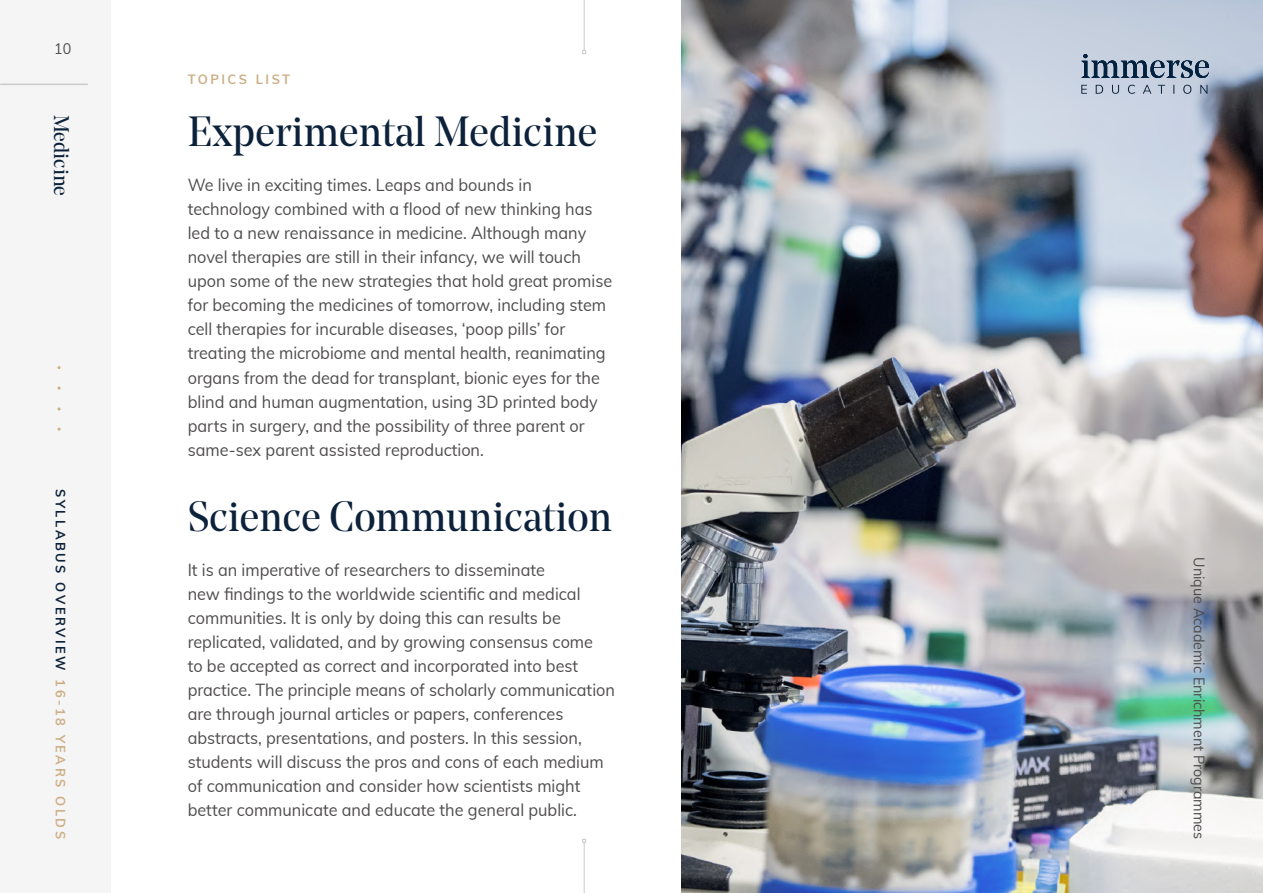
<style>
.page{position:relative;width:1263px;height:893px;background:#fff}
.page>*{position:absolute;margin:0;border:0;box-sizing:border-box;transform-origin:0 0}
.t1{font:42px "Noe Display";color:#0c223b}
.t2{font:21px "Noe Display";color:#0c223b}
.t3{font:17.1px/24px "Muli";color:#4e4b4c;scale:.95 1}
.t4{font:15px "Muli";color:#4e4b4c;scale:.95 1}
.t5{font:700 13.5px "Muli";letter-spacing:.2em;color:#0c223b;scale:.95 1}
.t6{font:700 13.5px "Muli";letter-spacing:.2em;color:#cdaf87;scale:.95 1}
.s1{color:#cdaf87}
</style>
<div class="page">
<img style="left:681px;top:0;width:582px;height:893px">
<hr style="left:584px;top:842px;width:1px;height:51px;background:#cbcacb">
<svg style="left:582px;top:839px;width:4px;height:4px"></svg>
<hr style="left:584px;top:0;width:1px;height:51px;background:#cbcacb">
<svg style="left:582px;top:50px;width:4px;height:4px"></svg>
<svg style="left:1081px;top:54px;width:128px;height:24px;background:#8495a9"></svg>
<svg style="left:1081px;top:85px;width:126px;height:9px"></svg>
<div style="left:0;top:0;width:111px;height:893px;background:#f6f5f5"></div>
<hr style="left:0;top:84px;width:88px;height:1px;background:#cbcacb">
<p class="t4" style="left:54px;top:38px;width:19px">10</p>
<p class="t2" style="left:75px;top:115px;width:83px;rotate:90deg">Medicine</p>
<p class="t5" style="left:70px;top:489px;width:370px;rotate:90deg">SYLLABUS OVERVIEW <span class="s1">16-18 YEARS OLDS</span></p>
<p class="t6" style="left:188px;top:69px;width:109px">TOPICS LIST</p>
<h1 class="t1" style="left:188px;top:106px;width:411px">Experimental Medicine</h1>
<p class="t3" style="left:188px;top:172px;width:448px">We live in exciting times. Leaps and bounds in technology combined with a flood of new thinking has led to a new renaissance in medicine. Although many novel therapies are still in their infancy, we will touch upon some of the new strategies that hold great promise for becoming the medicines of tomorrow, including stem cell therapies for incurable diseases, ‘poop pills’ for treating the microbiome and mental health, reanimating organs from the dead for transplant, bionic eyes for the blind and human augmentation, using 3D printed body parts in surgery, and the possibility of three parent or same-sex parent assisted reproduction.</p>
<h1 class="t1" style="left:188px;top:491px;width:426px">Science Communication</h1>
<p class="t3" style="left:188px;top:557px;width:451px">It is an imperative of researchers to disseminate<br>new findings to the worldwide scientific and medical communities. It is only by doing this can results be replicated, validated, and by growing consensus come<br>to be accepted as correct and incorporated into best practice. The principle means of scholarly communication are through journal articles or papers, conferences abstracts, presentations, and posters. In this session, students will discuss the pros and cons of each medium of communication and consider how scientists might better communicate and educate the general public.</p>
<p class="t4" style="left:1210px;top:557px;width:298px;rotate:90deg">Unique Academic Enrichment Programmes</p>
</div>
